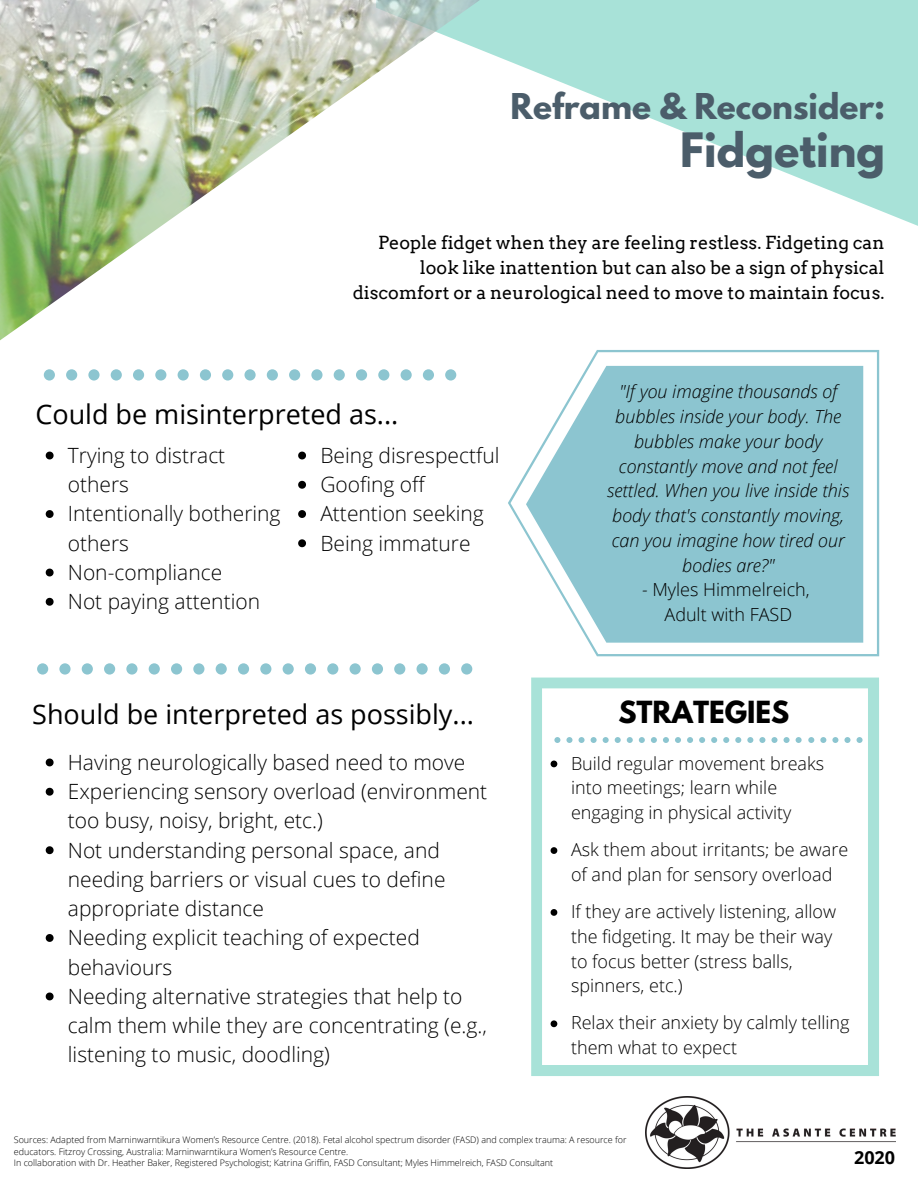
<style>
.page{position:relative;width:918px;height:1188px;background:#fff}
.page>*{position:absolute;margin:0;border:0;box-sizing:border-box;transform-origin:0 0}
.t1{font:700 42px "League Spartan";color:#4b5d6a}
.t2{font:700 31.5px "League Spartan";color:#4b5d6a}
.t3{font:27px "Open Sans";color:#000}
.t4{font:700 27px "League Spartan";color:#000}
.t5{font:300 21px/29.2px "Open Sans";color:#000}
.t6{font:300 18px/24.8px "Open Sans";color:#000}
.t7{font:italic 300 18px/24.8px "Open Sans";color:#000;text-align:center}
.t8{font:18px/24.8px "Arvo";color:#000;text-align:right}
.t9{font:700 18px "Open Sans";color:#000}
.t10{font:300 9px/11.6px "Open Sans";color:#000}
.s1{font-style:italic}
</style>
<div class="page">
<svg style="left:607px;top:0;width:311px;height:394px"></svg>
<img style="left:645px;top:1096px;width:250px;height:72px">
<svg style="left:37px;top:663px;width:436px;height:12px"></svg>
<svg style="left:508px;top:350px;width:371px;height:306px;fill:#8cc5d0"></svg>
<svg style="left:46px;top:452px;width:8px;height:7px"></svg>
<svg style="left:46px;top:510px;width:8px;height:8px"></svg>
<svg style="left:46px;top:569px;width:8px;height:7px"></svg>
<svg style="left:46px;top:598px;width:8px;height:8px"></svg>
<svg style="left:46px;top:759px;width:8px;height:7px"></svg>
<svg style="left:46px;top:788px;width:8px;height:8px"></svg>
<svg style="left:46px;top:846px;width:8px;height:8px"></svg>
<svg style="left:46px;top:934px;width:8px;height:8px"></svg>
<svg style="left:46px;top:993px;width:8px;height:7px"></svg>
<svg style="left:531px;top:678px;width:348px;height:398px"></svg>
<svg style="left:551px;top:761px;width:6px;height:6px"></svg>
<svg style="left:551px;top:847px;width:6px;height:7px"></svg>
<svg style="left:551px;top:909px;width:6px;height:7px"></svg>
<svg style="left:551px;top:1020px;width:6px;height:7px"></svg>
<svg style="left:554px;top:737px;width:248px;height:6px"></svg>
<svg style="left:808px;top:737px;width:55px;height:6px"></svg>
<svg style="left:298px;top:452px;width:8px;height:7px"></svg>
<svg style="left:298px;top:481px;width:8px;height:8px"></svg>
<svg style="left:298px;top:510px;width:8px;height:8px"></svg>
<svg style="left:298px;top:539px;width:8px;height:8px"></svg>
<img style="left:0;top:0;width:607px;height:422px">
<h2 class="t2" style="left:511px;top:91px;width:376px">Reframe &amp; Reconsider:</h2>
<h1 class="t1" style="left:680px;top:129px;width:206px">Fidgeting</h1>
<p class="t8" style="left:353px;top:231px;width:533px">People fidget when they are feeling restless. Fidgeting can look like inattention but can also be a sign of physical discomfort or a neurological need to move to maintain focus.</p>
<p class="t3" style="left:35px;top:395px;width:365px">Could be misinterpreted as...</p>
<p class="t5" style="left:68px;top:440px;width:214px">Trying to distract others<br>Intentionally bothering others<br>Non-compliance<br>Not paying attention</p>
<p class="t5" style="left:320px;top:440px;width:181px">Being disrespectful<br>Goofing off<br>Attention seeking<br>Being immature</p>
<p class="t3" style="left:32px;top:696px;width:443px">Should be interpreted as possibly...</p>
<p class="t5" style="left:68px;top:747px;width:421px">Having neurologically based need to move Experiencing sensory overload (environment too busy, noisy, bright, etc.)<br>Not understanding personal space, and needing barriers or visual cues to define appropriate distance<br>Needing explicit teaching of expected behaviours<br>Needing alternative strategies that help to calm them while they are concentrating (e.g., listening to music, doodling)</p>
<p class="t7" style="left:607px;top:379px;width:244px">"If you imagine thousands of bubbles inside your body. The bubbles make your body constantly move and not feel settled. When you live inside this body that's constantly moving, can you imagine how tired our bodies are?"</p>
<p class="t6" style="left:642px;top:577px;width:169px;text-align:center"><span class="s1">-</span> Myles Himmelreich,<br>Adult with FASD</p>
<p class="t4" style="left:618px;top:699px;width:172px">STRATEGIES</p>
<p class="t6" style="left:571px;top:750px;width:255px">Build regular movement breaks into meetings; learn while engaging in physical activity</p>
<p class="t6" style="left:571px;top:837px;width:279px">Ask them about irritants; be aware of and plan for sensory overload</p>
<p class="t6" style="left:571px;top:899px;width:266px">If they are actively listening, allow the fidgeting. It may be their way to focus better (stress balls, spinners, etc.)</p>
<p class="t6" style="left:571px;top:1010px;width:280px">Relax their anxiety by calmly telling them what to expect</p>
<p class="t10" style="left:14px;top:1134px;width:614px">Sources: Adapted from Marninwarntikura Women’s Resource Centre. (2018). Fetal alcohol spectrum disorder (FASD) and complex trauma: A resource for educators. Fitzroy Crossing, Australia: Marninwarntikura Women’s Resource Centre.<br>In collaboration with Dr. Heather Baker, Registered Psychologist; Katrina Griffin, FASD Consultant; Myles Himmelreich, FASD Consultant</p>
<p class="t9" style="left:854px;top:1145px;width:43px">2020</p>
</div>
